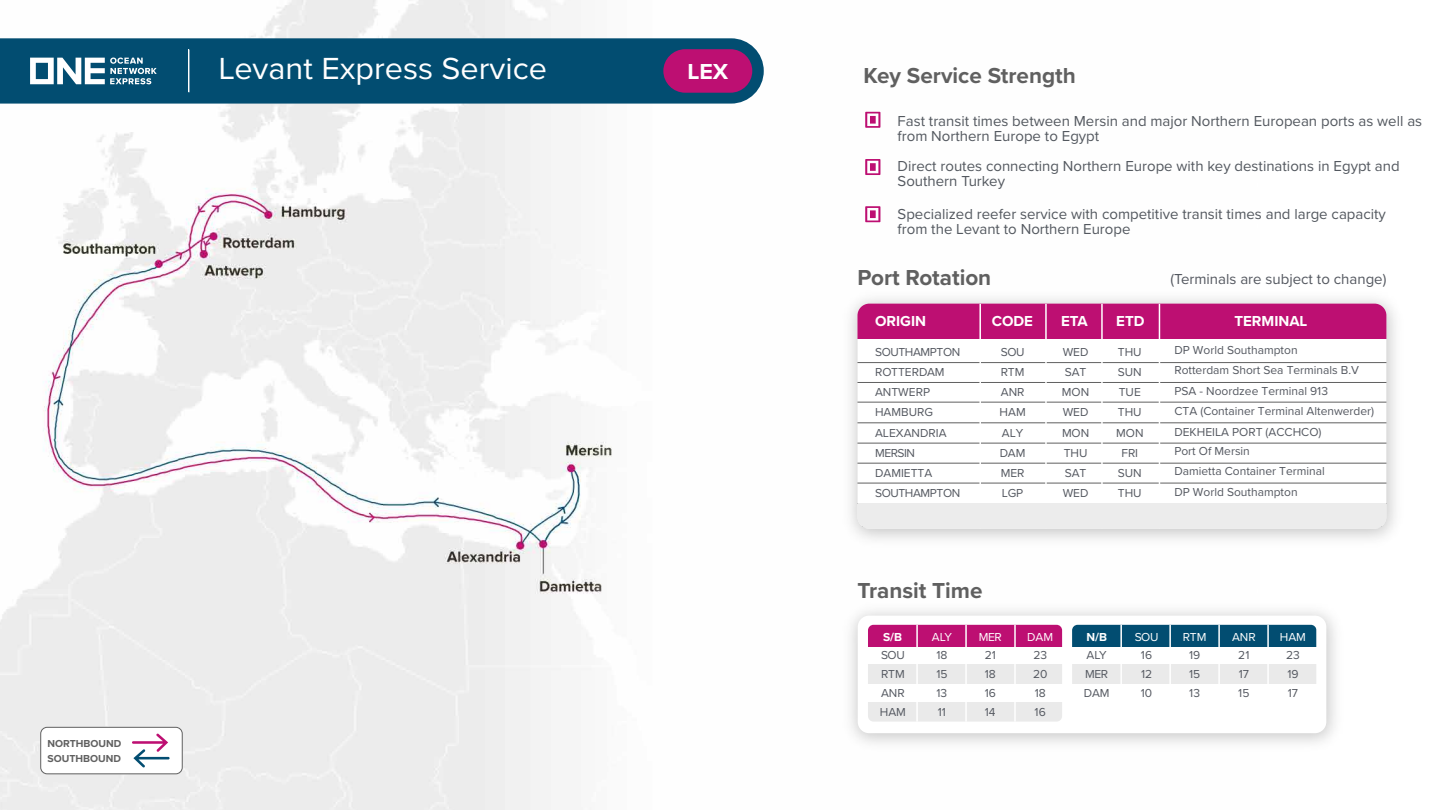
<style>
.page{position:relative;width:1440px;height:810px;background:#fff}
.page>*{position:absolute;margin:0;border:0;box-sizing:border-box;transform-origin:0 0}
.t1{font:31.65px "Proxima Nova";color:#fff}
.t2{font:700 22.5px "Proxima Nova";color:#606060}
.t3{font:700 22.5px "Proxima Nova";color:#fff}
.t4{font:15px/15px "Proxima Nova";color:#53585f}
.t5{font:15px "Proxima Nova";color:#545860}
.t6{font:700 15px "Proxima Nova";color:#fff}
.t7{font:12px/20.2px "Proxima Nova";color:#545860;text-align:justify}
.t8{font:12px "Proxima Nova";color:#fff}
.t9{font:12px/18.8px "Proxima Nova";letter-spacing:-.02em;color:#545860}
.t10{font:700 12px "Proxima Nova";color:#fff}
.t11{font:700 10.5px/15.1px "Proxima Nova";color:#606060}
</style>
<div class="page">
<img style="left:0;top:0;width:595px;height:810px">
<div style="left:0;top:38px;width:764px;height:66px;background:#024d71"></div>
<img style="left:850px;top:298px;width:546px;height:242px">
<svg style="left:857px;top:338px;width:529px;height:165px"></svg>
<div style="left:857px;top:304px;width:529px;height:34px;background:#bd0f72"></div>
<hr style="left:857px;top:362px;width:529px;height:1px;background:#606060">
<hr style="left:857px;top:382px;width:529px;height:1px;background:#606060">
<hr style="left:857px;top:402px;width:529px;height:1px;background:#606060">
<hr style="left:857px;top:423px;width:529px;height:1px;background:#606060">
<hr style="left:857px;top:443px;width:529px;height:1px;background:#606060">
<hr style="left:857px;top:463px;width:529px;height:1px;background:#606060">
<hr style="left:857px;top:483px;width:529px;height:1px;background:#606060">
<hr style="left:979px;top:304px;width:2px;height:225px;background:#fff">
<hr style="left:1045px;top:304px;width:2px;height:225px;background:#fff">
<hr style="left:1101px;top:304px;width:2px;height:225px;background:#fff">
<hr style="left:1159px;top:304px;width:1px;height:225px;background:#fff">
<div style="left:857px;top:503px;width:529px;height:26px;background:#ececec"></div>
<img style="left:850px;top:610px;width:486px;height:134px">
<div style="left:858px;top:616px;width:468px;height:117px;background:#fff;border-radius:11px"></div>
<div style="left:868px;top:625px;width:194px;height:22px;background:#bd0f72"></div>
<div style="left:868px;top:665px;width:194px;height:19px;background:#eaeaea"></div>
<div style="left:868px;top:702px;width:194px;height:20px;background:#eaeaea"></div>
<hr style="left:916px;top:625px;width:2px;height:97px;background:#fff">
<hr style="left:965px;top:625px;width:2px;height:97px;background:#fff">
<hr style="left:1014px;top:625px;width:2px;height:97px;background:#fff">
<div style="left:1072px;top:625px;width:244px;height:22px;background:#024d71"></div>
<div style="left:1072px;top:665px;width:244px;height:19px;background:#eaeaea"></div>
<hr style="left:1120px;top:625px;width:2px;height:76px;background:#fff">
<hr style="left:1169px;top:625px;width:2px;height:76px;background:#fff">
<hr style="left:1218px;top:625px;width:2px;height:76px;background:#fff">
<hr style="left:1267px;top:625px;width:2px;height:76px;background:#fff">
<div style="left:663px;top:49px;width:89px;height:44px;background:#bd0f72;border-radius:22px"></div>
<svg style="left:30px;top:58px;width:127px;height:26px"></svg>
<hr style="left:189px;top:50px;width:1px;height:42px;background:#fff">
<div style="left:41px;top:727px;width:141px;height:47px;background:#fff;border-radius:6px"></div>
<div style="left:40px;top:727px;width:143px;height:47px;border:1px solid #606060;border-radius:6px"></div>
<svg style="left:132px;top:733px;width:38px;height:34px"></svg>
<svg style="left:865px;top:112px;width:15px;height:16px"></svg>
<svg style="left:867px;top:114px;width:11px;height:12px"></svg>
<svg style="left:865px;top:206px;width:15px;height:16px"></svg>
<svg style="left:867px;top:208px;width:11px;height:13px"></svg>
<svg style="left:865px;top:159px;width:15px;height:16px"></svg>
<svg style="left:867px;top:161px;width:11px;height:12px"></svg>
<h1 class="t1" style="left:218px;top:53px;width:330px">Levant Express Service</h1>
<h2 class="t3" style="left:687px;top:62px;width:42px">LEX</h2>
<p class="t11" style="left:47px;top:736px;width:75px">NORTHBOUND<br>SOUTHBOUND</p>
<h2 class="t2" style="left:864px;top:66px;width:214px">Key Service Strength</h2>
<p class="t4" style="left:898px;top:114px;width:526px">Fast transit times between Mersin and major Northern European ports as well as from Northern Europe to Egypt</p>
<p class="t4" style="left:898px;top:159px;width:504px">Direct routes connecting Northern Europe with key destinations in Egypt and<br>Southern Turkey</p>
<p class="t4" style="left:898px;top:206px;width:490px">Specialized reefer service with competitive transit times and large capacity from the Levant to Northern Europe</p>
<h2 class="t2" style="left:857px;top:268px;width:135px">Port Rotation</h2>
<p class="t5" style="left:1171px;top:271px;width:217px">(Terminals are subject to change)</p>
<p class="t6" style="left:875px;top:314px;width:53px">ORIGIN</p>
<p class="t6" style="left:1061px;top:314px;width:28px">ETA</p>
<p class="t6" style="left:1116px;top:314px;width:30px">ETD</p>
<p class="t6" style="left:1234px;top:314px;width:75px">TERMINAL</p>
<p class="t6" style="left:992px;top:314px;width:43px">CODE</p>
<p class="t7" style="left:875px;top:342px;width:87px;text-align:left">SOUTHAMPTON<br>ROTTERDAM<br>ANTWERP<br>HAMBURG<br>ALEXANDRIA<br>MERSIN<br>DAMIETTA<br>SOUTHAMPTON</p>
<p class="t7" style="left:1000px;top:342px;width:28px;text-align:left">SOU<br>RTM<br>ANR<br>HAM<br>ALY<br>DAM<br>MER<br>LGP</p>
<p class="t7" style="left:1062px;top:342px;width:29px;text-align:left">WED<br>SAT<br>MON<br>WED<br>MON<br>THU<br>SAT<br>WED</p>
<p class="t7" style="left:1116px;top:342px;width:29px;text-align:center">THU<br>SUN<br>TUE<br>THU<br>MON<br>FRI<br>SUN<br>THU</p>
<p class="t7" style="left:1174px;top:340px;width:125px">DP World Southampton</p>
<p class="t7" style="left:1174px;top:360px;width:186px">Rotterdam Short Sea Terminals B.V</p>
<p class="t7" style="left:1174px;top:381px;width:201px">PSA - Noordzee Terminal 913<br>CTA (Container Terminal Altenwerder)</p>
<p class="t7" style="left:1174px;top:422px;width:149px">DEKHEILA PORT (ACCHCO)</p>
<p class="t7" style="left:1174px;top:441px;width:77px">Port Of Mersin</p>
<p class="t7" style="left:1174px;top:461px;width:152px;line-height:20.7px">Damietta Container Terminal<br>DP World Southampton</p>
<h2 class="t2" style="left:857px;top:581px;width:127px">Transit Time</h2>
<p class="t8" style="left:932px;top:631px;width:22px">ALY</p>
<p class="t7" style="left:936px;top:646px;width:13px;line-height:18.8px">18<br>15<br>13<br>11</p>
<p class="t10" style="left:883px;top:632px;width:21px">S/B</p>
<p class="t7" style="left:880px;top:646px;width:28px;line-height:18.8px">SOU RTM ANR HAM</p>
<p class="t8" style="left:979px;top:631px;width:24px">MER</p>
<p class="t7" style="left:985px;top:646px;width:13px;line-height:18.8px">21<br>18<br>16<br>14</p>
<p class="t8" style="left:1027px;top:631px;width:28px">DAM</p>
<p class="t7" style="left:1033px;top:646px;width:16px;line-height:18.8px;text-align:left">23<br>20<br>18<br>16</p>
<p class="t10" style="left:1086px;top:632px;width:22px">N/B</p>
<p class="t9" style="left:1084px;top:646px;width:28px">ALY<br>MER<br>DAM</p>
<p class="t8" style="left:1135px;top:631px;width:25px">SOU</p>
<p class="t7" style="left:1141px;top:646px;width:13px;line-height:18.8px">16<br>12<br>10</p>
<p class="t8" style="left:1183px;top:631px;width:25px">RTM</p>
<p class="t7" style="left:1189px;top:646px;width:13px;line-height:18.8px">19<br>15<br>13</p>
<p class="t8" style="left:1232px;top:631px;width:25px">ANR</p>
<p class="t7" style="left:1238px;top:646px;width:13px;line-height:18.8px">21<br>17<br>15</p>
<p class="t8" style="left:1280px;top:631px;width:28px">HAM</p>
<p class="t7" style="left:1286px;top:646px;width:15px;line-height:18.8px">23<br>19<br>17</p>
</div>
